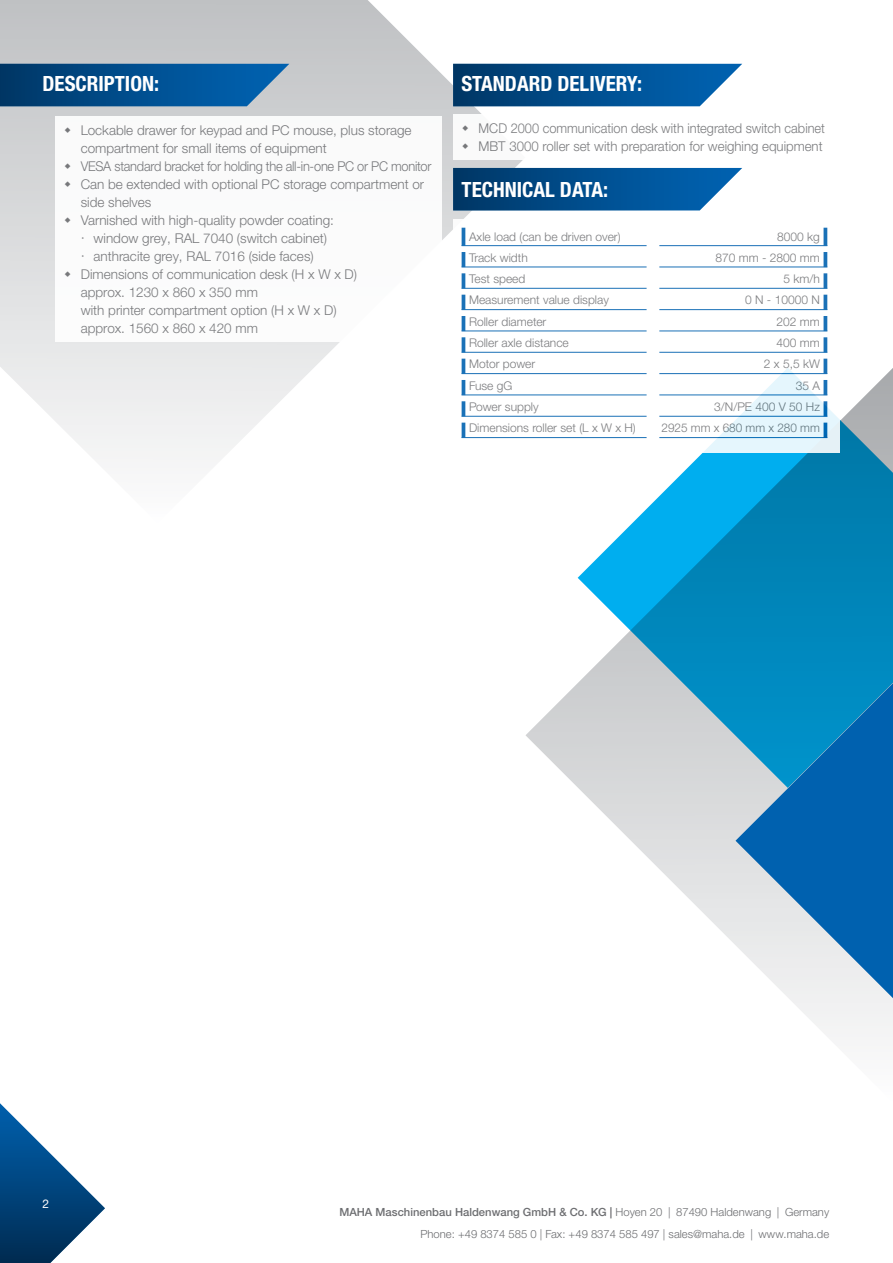
<style>
.page{position:relative;width:893px;height:1263px;background:#fff}
.page>*{position:absolute;margin:0;border:0;box-sizing:border-box;transform-origin:0 0}
.t1{font:700 condensed 21px "Helvetica Neue LTW1 G";color:#fff}
.t2{font:300 13.5px "Helvetica Neue LTW1 G";color:#6d6e71}
.t3{font:300 13.5px/18px "Helvetica Neue LTW1 G";color:#6d6e71;scale:.95 1}
.t4{font:300 13.5px "Helvetica Neue LTW1 G";letter-spacing:-.02em;color:#6d6e71;scale:.95 1}
.t5{font:300 12px "Helvetica Neue LTW1 G";color:#6d6e71}
.t6{font:12px "Helvetica Neue LTW1 G";color:#fff}
.t7{font:300 11.25px/22px "Helvetica Neue LTW1 G";color:#6d6e71;text-align:right}
.s1{font-weight:500}
</style>
<div class="page">
<svg style="left:0;top:0;width:525px;height:460px"></svg>
<svg style="left:0;top:1103px;width:105px;height:160px"></svg>
<svg style="left:526px;top:368px;width:367px;height:669px"></svg>
<svg style="left:735px;top:683px;width:158px;height:315px;background:#4793c5"></svg>
<svg style="left:453px;top:168px;width:289px;height:42px;background:#125994"></svg>
<svg style="left:453px;top:64px;width:289px;height:42px;background:#125994"></svg>
<svg style="left:0;top:64px;width:289px;height:42px;background:#0e5691"></svg>
<div style="left:453px;top:114px;width:387px;height:46px;background:#fff"></div>
<div style="left:453px;top:219px;width:387px;height:233px;background:#fff"></div>
<hr style="left:462px;top:228px;width:3px;height:18px;background:#0061af">
<svg style="left:823px;top:228px;width:4px;height:17px"></svg>
<hr style="left:462px;top:252px;width:3px;height:15px;background:#0061af">
<svg style="left:823px;top:252px;width:4px;height:15px"></svg>
<hr style="left:462px;top:273px;width:3px;height:16px;background:#0061af">
<svg style="left:823px;top:273px;width:4px;height:15px"></svg>
<hr style="left:462px;top:295px;width:3px;height:15px;background:#0061af">
<svg style="left:823px;top:295px;width:4px;height:14px"></svg>
<hr style="left:462px;top:316px;width:3px;height:15px;background:#0061af">
<svg style="left:823px;top:316px;width:4px;height:15px"></svg>
<hr style="left:462px;top:337px;width:3px;height:16px;background:#0061af">
<svg style="left:823px;top:337px;width:4px;height:15px"></svg>
<hr style="left:462px;top:359px;width:3px;height:15px;background:#0061af">
<svg style="left:823px;top:359px;width:4px;height:14px"></svg>
<hr style="left:462px;top:380px;width:3px;height:15px;background:#0061af">
<svg style="left:823px;top:380px;width:4px;height:15px"></svg>
<hr style="left:462px;top:401px;width:3px;height:16px;background:#0061af">
<svg style="left:755px;top:396px;width:66px;height:5px"></svg>
<svg style="left:823px;top:401px;width:4px;height:15px"></svg>
<hr style="left:462px;top:423px;width:3px;height:15px;background:#0061af">
<svg style="left:733px;top:417px;width:94px;height:6px"></svg>
<svg style="left:659px;top:438px;width:168px;height:6px"></svg>
<svg style="left:823px;top:423px;width:4px;height:14px"></svg>
<hr style="left:462px;top:245px;width:185px;height:1px;background:#0061af">
<hr style="left:659px;top:245px;width:168px;height:1px;background:#0061af">
<hr style="left:462px;top:267px;width:185px;height:1px;background:#0061af">
<hr style="left:659px;top:267px;width:168px;height:1px;background:#0061af">
<hr style="left:462px;top:288px;width:185px;height:1px;background:#0061af">
<hr style="left:659px;top:288px;width:168px;height:1px;background:#0061af">
<hr style="left:462px;top:309px;width:185px;height:1px;background:#0061af">
<hr style="left:659px;top:309px;width:168px;height:1px;background:#0061af">
<hr style="left:462px;top:331px;width:185px;height:1px;background:#0061af">
<hr style="left:659px;top:331px;width:168px;height:1px;background:#0061af">
<hr style="left:462px;top:352px;width:185px;height:1px;background:#0061af">
<hr style="left:659px;top:352px;width:168px;height:1px;background:#0061af">
<hr style="left:462px;top:373px;width:185px;height:1px;background:#0061af">
<hr style="left:659px;top:373px;width:168px;height:1px;background:#0061af">
<hr style="left:462px;top:395px;width:185px;height:1px;background:#0061af">
<hr style="left:659px;top:395px;width:168px;height:1px;background:#0061af">
<hr style="left:462px;top:416px;width:185px;height:1px;background:#0061af">
<hr style="left:659px;top:416px;width:168px;height:1px;background:#0061af">
<hr style="left:462px;top:437px;width:185px;height:1px;background:#0061af">
<hr style="left:659px;top:437px;width:168px;height:1px;background:#0061af">
<div style="left:55px;top:116px;width:387px;height:226px;background:#fff"></div>
<h1 class="t1" style="left:43px;top:71px;width:118px">DESCRIPTION:</h1>
<p class="t2" style="left:81px;top:122px;width:332px">Lockable drawer for keypad and PC mouse, plus storage</p>
<p class="t2" style="left:81px;top:140px;width:247px">compartment for small items of equipment</p>
<p class="t4" style="left:81px;top:158px;width:371px">VESA standard bracket for holding the all-in-one PC or PC monitor</p>
<p class="t2" style="left:81px;top:176px;width:345px">Can be extended with optional PC storage compartment or</p>
<p class="t2" style="left:81px;top:194px;width:72px">side shelves</p>
<p class="t2" style="left:81px;top:212px;width:255px">Varnished with high-quality powder coating:</p>
<p class="t2" style="left:94px;top:230px;width:235px">window grey, RAL 7040 (switch cabinet)</p>
<p class="t2" style="left:94px;top:248px;width:222px">anthracite grey, RAL 7016 (side faces)</p>
<p class="t2" style="left:81px;top:266px;width:278px">Dimensions of communication desk (H x W x D)</p>
<p class="t2" style="left:81px;top:284px;width:179px">approx. 1230 x 860 x 350 mm</p>
<p class="t2" style="left:81px;top:302px;width:257px">with printer compartment option (H x W x D)</p>
<p class="t2" style="left:81px;top:320px;width:179px">approx. 1560 x 860 x 420 mm</p>
<h1 class="t1" style="left:462px;top:71px;width:182px">STANDARD DELIVERY:</h1>
<p class="t3" style="left:479px;top:119px;width:366px">MCD 2000 communication desk with integrated switch cabinet<br>MBT 3000 roller set with preparation for weighing equipment</p>
<h1 class="t1" style="left:462px;top:177px;width:148px">TECHNICAL DATA:</h1>
<p class="t5" style="left:469px;top:229px;width:153px">Axle load (can be driven over)</p>
<p class="t5" style="left:777px;top:229px;width:44px">8000 kg</p>
<p class="t5" style="left:469px;top:250px;width:60px">Track width</p>
<p class="t5" style="left:715px;top:250px;width:106px">870 mm - 2800 mm</p>
<p class="t5" style="left:469px;top:272px;width:58px">Test speed</p>
<p class="t5" style="left:783px;top:272px;width:38px">5 km/h</p>
<p class="t5" style="left:469px;top:293px;width:141px">Measurement value display</p>
<p class="t5" style="left:745px;top:293px;width:76px">0 N - 10000 N</p>
<p class="t5" style="left:469px;top:314px;width:79px">Roller diameter</p>
<p class="t5" style="left:777px;top:314px;width:45px">202 mm</p>
<p class="t5" style="left:469px;top:335px;width:101px">Roller axle distance</p>
<p class="t5" style="left:777px;top:335px;width:45px">400 mm</p>
<p class="t5" style="left:469px;top:357px;width:68px">Motor power</p>
<p class="t5" style="left:764px;top:357px;width:58px">2 x 5,5 kW</p>
<p class="t5" style="left:469px;top:378px;width:45px">Fuse gG</p>
<p class="t5" style="left:796px;top:378px;width:26px">35 A</p>
<p class="t5" style="left:469px;top:399px;width:71px">Power supply</p>
<p class="t5" style="left:714px;top:399px;width:107px">3/N/PE 400 V 50 Hz</p>
<p class="t5" style="left:469px;top:421px;width:168px">Dimensions roller set (L x W x H)</p>
<p class="t5" style="left:661px;top:421px;width:160px">2925 mm x 680 mm x 280 mm</p>
<p class="t6" style="left:43px;top:1196px;width:8px">2</p>
<p class="t7" style="left:339px;top:1201px;width:491px"><span class="s1">MAHA Maschinenbau Haldenwang GmbH &amp; Co. KG |</span> Hoyen 20 | 87490 Haldenwang | Germany<br>Phone: +49 8374 585 0 | Fax: +49 8374 585 497 | sales@maha.de | www.maha.de</p>
</div>
